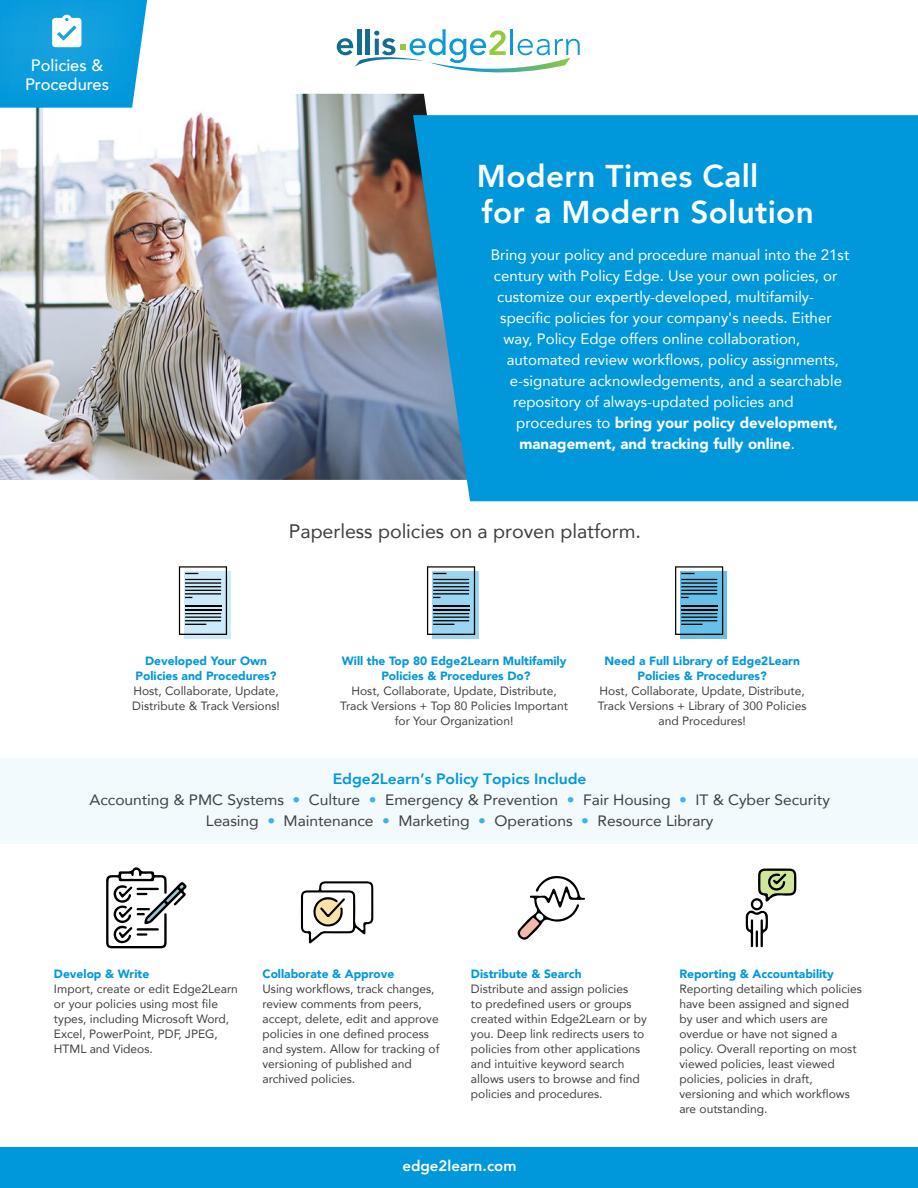
<style>
.page{position:relative;width:918px;height:1188px;background:#fff}
.page>*{position:absolute;margin:0;border:0;box-sizing:border-box;transform-origin:0 0}
.t1{font:800 31.5px/36px "Avenir";letter-spacing:.01em;color:#fff}
.t2{font:19.5px "Avenir";letter-spacing:-.005em;color:#404040}
.t3{font:500 16.5px/18.3px "Avenir";color:#fff;text-align:center}
.t4{font:15px "Avenir";color:#fff}
.t5{font:15px/21px "Avenir";letter-spacing:-.005em;color:#404040;text-align:center;scale:1.04 1}
.t6{font:900 15px "Avenir";color:#fff}
.t7{font:800 15px "Avenir";color:#fff}
.t8{font:12px/15px "Avenir";color:#404040}
.t9{font:900 12px/15px "Avenir";color:#0098db;text-align:center}
.s1{font-weight:400}
.s2{font-weight:800;color:#0098db}
.s3{color:#40b2e4}
</style>
<div class="page">
<img style="left:0;top:94px;width:427px;height:386px">
<div style="left:413px;top:115px;width:505px;height:386px;background:#0098db"></div>
<svg style="left:337px;top:29px;width:243px;height:44px"></svg>
<svg style="left:0;top:0;width:147px;height:108px;background:#22a5df"></svg>
<div style="left:184px;top:572px;width:47px;height:67px;background:linear-gradient(to right,#cceaf8,#cceaf8)"></div>
<svg style="left:179px;top:566px;width:48px;height:69px;background:#9eb0b9"></svg>
<div style="left:432px;top:572px;width:47px;height:67px;background:linear-gradient(to right,#99d6f1,#99d6f1)"></div>
<svg style="left:427px;top:566px;width:48px;height:69px;background:#7ea4b5"></svg>
<div style="left:680px;top:572px;width:47px;height:67px;background:linear-gradient(to right,#66c1e9,#66c1e9)"></div>
<svg style="left:675px;top:566px;width:48px;height:69px;background:#5e97b0"></svg>
<div style="left:0;top:1148px;width:918px;height:40px;background:#0098db"></div>
<svg style="left:106px;top:867px;width:81px;height:81px"></svg>
<svg style="left:301px;top:881px;width:72px;height:63px"></svg>
<svg style="left:517px;top:876px;width:68px;height:64px"></svg>
<svg style="left:746px;top:868px;width:50px;height:79px"></svg>
<div style="left:0;top:758px;width:918px;height:86px;background:#f2fafd"></div>
<h3 class="t3" style="left:25px;top:56px;width:86px">Policies &amp;<br>Procedures</h3>
<h1 class="t1" style="left:477px;top:158px;width:339px">Modern Times Call<br>for a Modern Solution</h1>
<p class="t4" style="left:491px;top:243px;width:360px">Bring your policy and procedure manual into the 21st</p>
<p class="t4" style="left:494px;top:264px;width:345px">century with Policy Edge. Use your own policies, or</p>
<p class="t4" style="left:497px;top:285px;width:319px">customize our expertly-developed, multifamily-</p>
<p class="t4" style="left:500px;top:306px;width:333px">specific policies for your company's needs. Either</p>
<p class="t4" style="left:504px;top:327px;width:298px">way, Policy Edge offers online collaboration,</p>
<p class="t4" style="left:507px;top:348px;width:334px">automated review workflows, policy assignments,</p>
<p class="t4" style="left:510px;top:369px;width:334px">e-signature acknowledgements, and a searchable</p>
<p class="t4" style="left:513px;top:390px;width:282px">repository of always-updated policies and</p>
<p class="t6" style="left:516px;top:410px;width:323px"><span class="s1">procedures to</span> bring your policy development,</p>
<p class="t6" style="left:519px;top:431px;width:277px">management, and tracking fully online<span class="s1">.</span></p>
<h2 class="t2" style="left:289px;top:515px;width:354px">Paperless policies on a proven platform.</h2>
<p class="t9" style="left:136px;top:653px;width:142px">Developed Your Own<br>Policies and Procedures?</p>
<p class="t8" style="left:132px;top:683px;width:149px">Host, Collaborate, Update,<br>Distribute &amp; Track Versions!</p>
<p class="t9" style="left:342px;top:653px;width:226px">Will the Top 80 Edge2Learn Multifamily<br>Policies &amp; Procedures Do?</p>
<p class="t8" style="left:340px;top:683px;width:229px;text-align:center">Host, Collaborate, Update, Distribute,<br>Track Versions + Top 80 Policies Important for Your Organization!</p>
<p class="t9" style="left:604px;top:653px;width:197px">Need a Full Library of Edge2Learn<br>Policies &amp; Procedures?</p>
<p class="t8" style="left:598px;top:683px;width:210px;text-align:center">Host, Collaborate, Update, Distribute,<br>Track Versions + Library of 300 Policies and Procedures!</p>
<p class="t5" style="left:89px;top:768px;width:713px"><span class="s2">Edge2Learn’s Policy Topics Include<br></span>Accounting &amp; PMC Systems <span class="s3">•</span> Culture <span class="s3">•</span> Emergency &amp; Prevention <span class="s3">•</span> Fair Housing <span class="s3">•</span> IT &amp; Cyber Security<br>Leasing <span class="s3">•</span> Maintenance <span class="s3">•</span> Marketing <span class="s3">•</span> Operations <span class="s3">•</span> Resource Library</p>
<p class="t9" style="left:54px;top:966px;width:97px">Develop &amp; Write</p>
<p class="t8" style="left:54px;top:981px;width:185px">Import, create or edit Edge2Learn or your policies using most file types, including Microsoft Word,<br>Excel, PowerPoint, PDF, JPEG,<br>HTML and Videos.</p>
<p class="t9" style="left:262px;top:966px;width:133px">Collaborate &amp; Approve</p>
<p class="t8" style="left:262px;top:981px;width:178px">Using workflows, track changes, review comments from peers, accept, delete, edit and approve policies in one defined process and system. Allow for tracking of versioning of published and archived policies.</p>
<p class="t9" style="left:471px;top:966px;width:112px">Distribute &amp; Search</p>
<p class="t8" style="left:471px;top:981px;width:177px">Distribute and assign policies<br>to predefined users or groups created within Edge2Learn or by you. Deep link redirects users to policies from other applications and intuitive keyword search allows users to browse and find policies and procedures.</p>
<p class="t7" style="left:402px;top:1154px;width:116px">edge2learn.com</p>
<p class="t9" style="left:679px;top:966px;width:156px">Reporting &amp; Accountability</p>
<p class="t8" style="left:679px;top:981px;width:184px">Reporting detailing which policies have been assigned and signed by user and which users are overdue or have not signed a policy. Overall reporting on most viewed policies, least viewed policies, policies in draft, versioning and which workflows are outstanding.</p>
</div>
